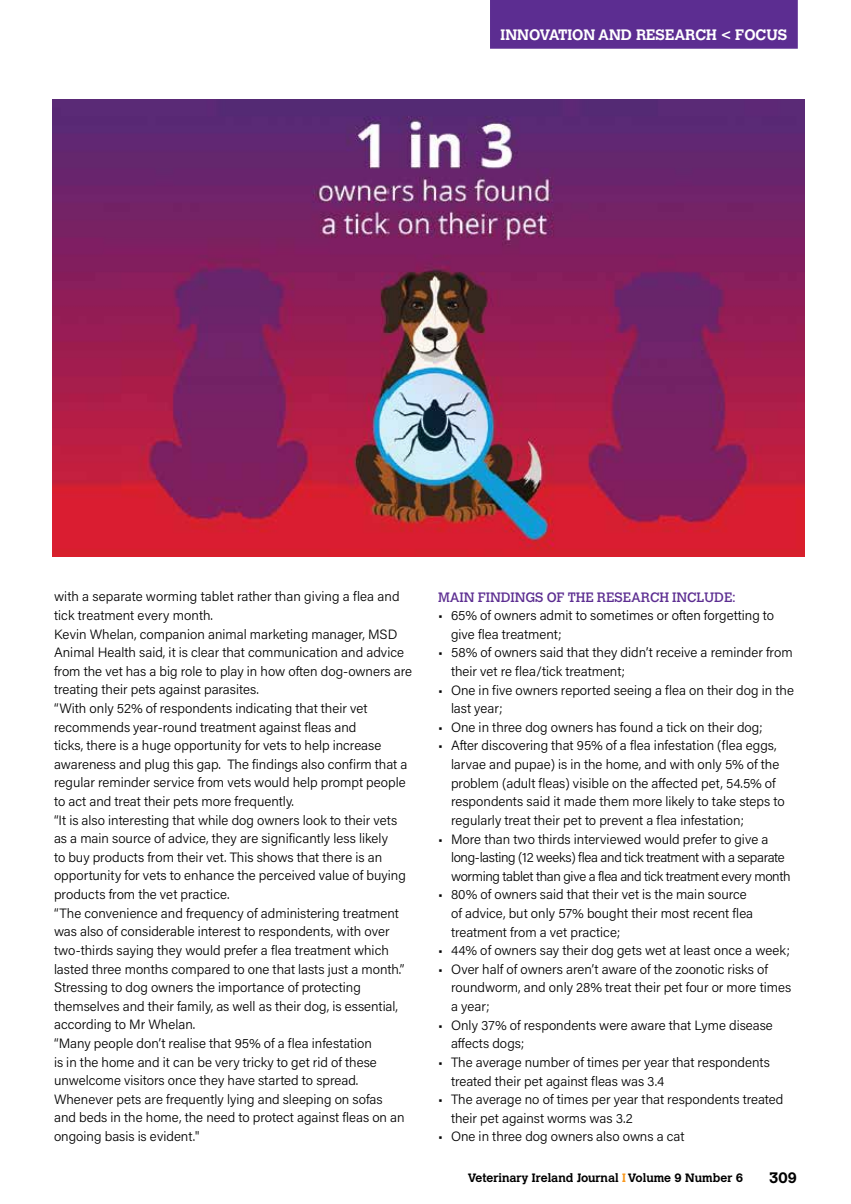
<style>
.page{position:relative;width:851px;height:1204px;background:#fff}
.page>*{position:absolute;margin:0;border:0;box-sizing:border-box;transform-origin:0 0}
.t1{font:700 15px "Calvert";color:#fff}
.t2{font:700 15px "Calvert";color:#000}
.t3{font:300 13.5px/18.6px "Acumin Pro";color:#000}
.t4{font:300 13.5px/18.6px "Acumin Pro";letter-spacing:-.025em;color:#000}
.t5{font:13.5px "Calvert";letter-spacing:-.01em;color:#5c2d91}
.t6{font:700 12px "Calvert";color:#000}
.s1{color:#f8981d}
</style>
<div class="page">
<div style="left:490px;top:0;width:307px;height:49px;background:#5c2d91"></div>
<img style="left:53px;top:100px;width:751px;height:456px">
<p class="t1" style="left:500px;top:25px;width:288px">INNOVATION AND RESEARCH &lt; FOCUS</p>
<p class="t3" style="left:54px;top:586px;width:359px">with a separate worming tablet rather than giving a flea and tick treatment every month.<br>Kevin Whelan, companion animal marketing manager, MSD Animal Health said, it is clear that communication and advice from the vet has a big role to play in how often dog-owners are treating their pets against parasites.<br>“With only 52% of respondents indicating that their vet recommends year-round treatment against fleas and<br>ticks, there is a huge opportunity for vets to help increase awareness and plug this gap. The findings also confirm that a regular reminder service from vets would help prompt people to act and treat their pets more frequently.<br>“It is also interesting that while dog owners look to their vets as a main source of advice, they are significantly less likely<br>to buy products from their vet. This shows that there is an opportunity for vets to enhance the perceived value of buying products from the vet practice.<br>“The convenience and frequency of administering treatment was also of considerable interest to respondents, with over two-thirds saying they would prefer a flea treatment which lasted three months compared to one that lasts just a month.” Stressing to dog owners the importance of protecting themselves and their family, as well as their dog, is essential, according to Mr Whelan.<br>“Many people don’t realise that 95% of a flea infestation<br>is in the home and it can be very tricky to get rid of these unwelcome visitors once they have started to spread.<br>Whenever pets are frequently lying and sleeping on sofas<br>and beds in the home, the need to protect against fleas on an ongoing basis is evident."</p>
<p class="t5" style="left:438px;top:589px;width:299px">MAIN FINDINGS OF THE RESEARCH INCLUDE:</p>
<p class="t3" style="left:451px;top:605px;width:324px;text-indent:-13px">• 65% of owners admit to sometimes or often forgetting to give flea treatment;</p>
<p class="t3" style="left:451px;top:643px;width:343px;text-indent:-13px">• 58% of owners said that they didn’t receive a reminder from their vet re flea/tick treatment;</p>
<p class="t3" style="left:451px;top:680px;width:344px;text-indent:-13px">• One in five owners reported seeing a flea on their dog in the last year;</p>
<p class="t3" style="left:438px;top:717px;width:326px">• One in three dog owners has found a tick on their dog;</p>
<p class="t3" style="left:451px;top:736px;width:335px;text-indent:-13px">• After discovering that 95% of a flea infestation (flea eggs, larvae and pupae) is in the home, and with only 5% of the problem (adult fleas) visible on the affected pet, 54.5% of respondents said it made them more likely to take steps to regularly treat their pet to prevent a flea infestation;</p>
<p class="t4" style="left:451px;top:829px;width:341px;text-indent:-13px">• More than two thirds interviewed would prefer to give a long-lasting (12 weeks) flea and tick treatment with a separate worming tablet than give a flea and tick treatment every month</p>
<p class="t3" style="left:451px;top:884px;width:304px;text-indent:-13px">• 80% of owners said that their vet is the main source of advice, but only 57% bought their most recent flea treatment from a vet practice;</p>
<p class="t3" style="left:438px;top:940px;width:353px">• 44% of owners say their dog gets wet at least once a week;</p>
<p class="t3" style="left:451px;top:959px;width:342px;text-indent:-13px">• Over half of owners aren’t aware of the zoonotic risks of roundworm, and only 28% treat their pet four or more times a year;</p>
<p class="t3" style="left:451px;top:1015px;width:323px;text-indent:-13px">• Only 37% of respondents were aware that Lyme disease affects dogs;</p>
<p class="t3" style="left:451px;top:1052px;width:320px;text-indent:-13px">• The average number of times per year that respondents treated their pet against fleas was 3.4</p>
<p class="t3" style="left:451px;top:1089px;width:334px;text-indent:-13px">• The average no of times per year that respondents treated their pet against worms was 3.2</p>
<p class="t3" style="left:438px;top:1126px;width:248px">• One in three dog owners also owns a cat</p>
<p class="t6" style="left:467px;top:1169px;width:277px">Veterinary Ireland Journal <span class="s1">I</span> Volume 9 Number 6</p>
<p class="t2" style="left:769px;top:1168px;width:29px">309</p>
</div>
